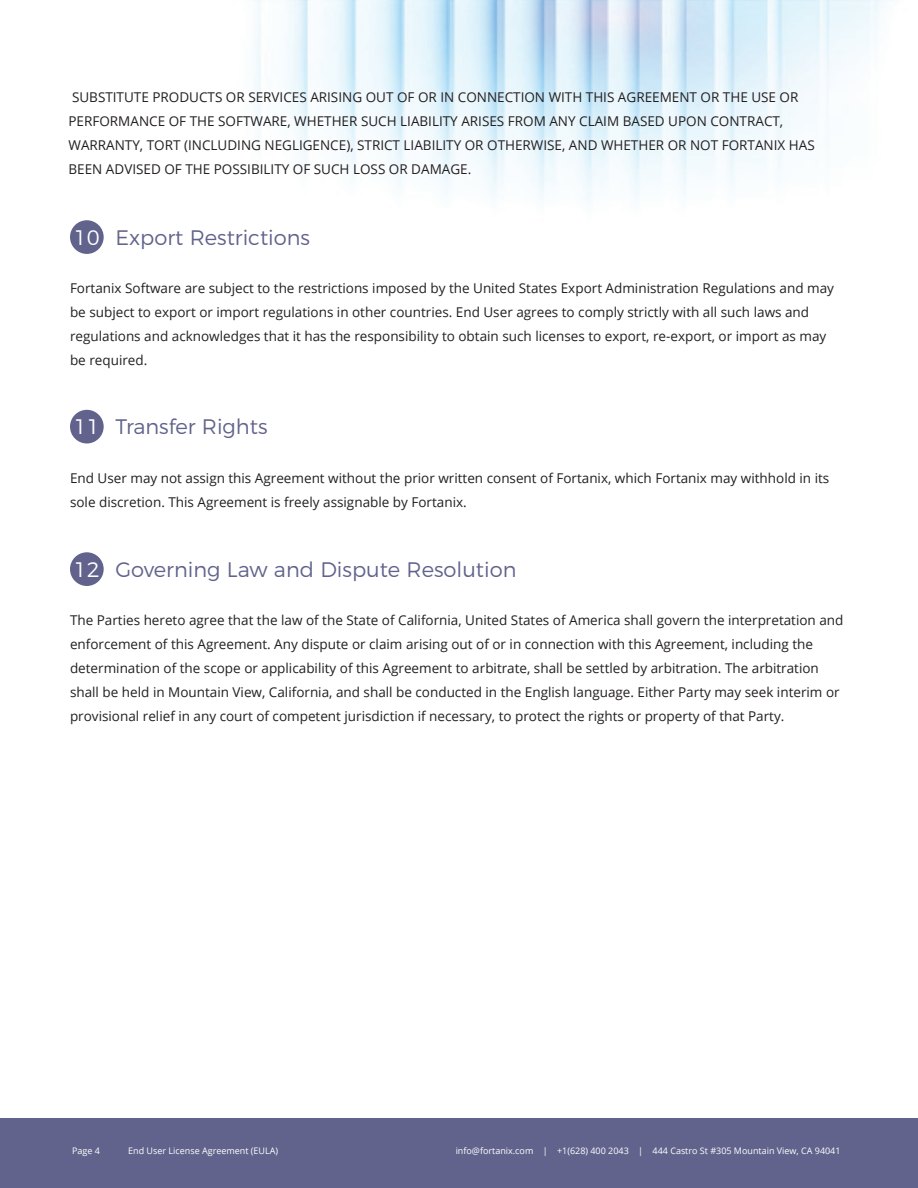
<style>
.page{position:relative;width:918px;height:1188px;background:#fff}
.page>*{position:absolute;margin:0;border:0;box-sizing:border-box;transform-origin:0 0}
.t1{font:300 21px "Montserrat";color:#61638c}
.t2{font:13.5px/24px "Open Sans";color:#231f20}
.t3{font:9px "Open Sans";color:#fff}
.s1{color:#fff}
</style>
<div class="page">
<img style="left:70px;top:0;width:820px;height:233px">
<div style="left:70px;top:220px;width:34px;height:34px;background:#61638c;border-radius:50%"></div>
<div style="left:70px;top:410px;width:34px;height:33px;background:#61638c;border-radius:50%"></div>
<div style="left:70px;top:552px;width:34px;height:34px;background:#61638c;border-radius:50%"></div>
<div style="left:0;top:1118px;width:918px;height:70px;background:#61638c"></div>
<p class="t2" style="left:69px;top:85px;width:748px">SUBSTITUTE PRODUCTS OR SERVICES ARISING OUT OF OR IN CONNECTION WITH THIS AGREEMENT OR THE USE OR PERFORMANCE OF THE SOFTWARE, WHETHER SUCH LIABILITY ARISES FROM ANY CLAIM BASED UPON CONTRACT, WARRANTY, TORT (INCLUDING NEGLIGENCE), STRICT LIABILITY OR OTHERWISE, AND WHETHER OR NOT FORTANIX HAS BEEN ADVISED OF THE POSSIBILITY OF SUCH LOSS OR DAMAGE.</p>
<h1 class="t1" style="left:74px;top:221px;width:238px"><span class="s1">10</span> Export Restrictions</h1>
<p class="t2" style="left:70px;top:276px;width:765px">Fortanix Software are subject to the restrictions imposed by the United States Export Administration Regulations and may be subject to export or import regulations in other countries. End User agrees to comply strictly with all such laws and regulations and acknowledges that it has the responsibility to obtain such licenses to export, re-export, or import as may be required.</p>
<h1 class="t1" style="left:74px;top:410px;width:195px"><span class="s1">11</span> Transfer Rights</h1>
<p class="t2" style="left:70px;top:465px;width:761px">End User may not assign this Agreement without the prior written consent of Fortanix, which Fortanix may withhold in its sole discretion. This Agreement is freely assignable by Fortanix.</p>
<h1 class="t1" style="left:74px;top:553px;width:444px"><span class="s1">12</span> Governing Law and Dispute Resolution</h1>
<p class="t2" style="left:70px;top:608px;width:775px">The Parties hereto agree that the law of the State of California, United States of America shall govern the interpretation and enforcement of this Agreement. Any dispute or claim arising out of or in connection with this Agreement, including the determination of the scope or applicability of this Agreement to arbitrate, shall be settled by arbitration. The arbitration shall be held in Mountain View, California, and shall be conducted in the English language. Either Party may seek interim or provisional relief in any court of competent jurisdiction if necessary, to protect the rights or property of that Party.</p>
<p class="t3" style="left:72px;top:1144px;width:29px">Page 14</p>
<p class="t3" style="left:128px;top:1144px;width:80px">Terms of Purchase</p>
<p class="t3" style="left:128px;top:1144px;width:151px">End User License Agreement (EULA)</p>
<p class="t3" style="left:456px;top:1144px;width:386px">info@fortanix.com | +1(628) 400 2043 | 444 Castro St #305 Mountain View, CA 94041</p>
</div>
